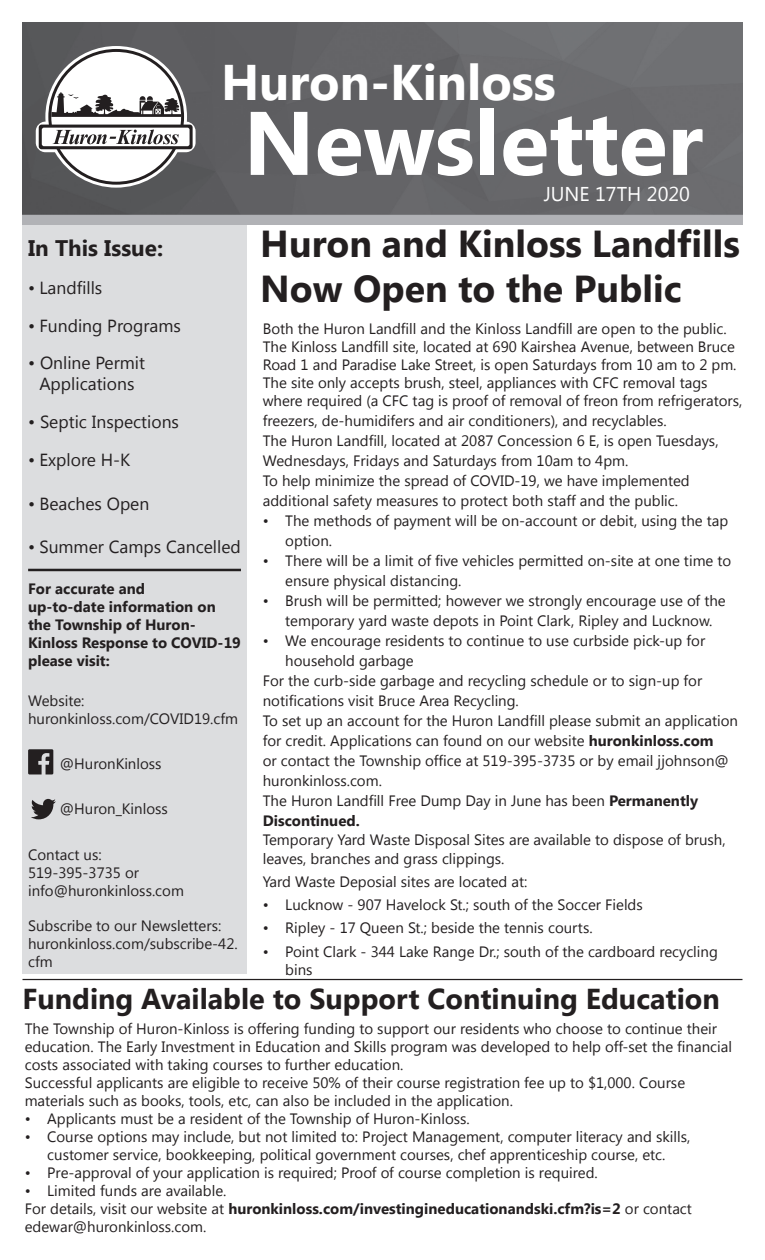
<style>
.page{position:relative;width:765px;height:1260px;background:#fff}
.page>*{position:absolute;margin:0;border:0;box-sizing:border-box;transform-origin:0 0}
.t1{font:700 90px "Segoe UI";color:#fff}
.t2{font:700 50px "Segoe UI";color:#fff}
.t3{font:700 37.5px/45px "Segoe UI";color:#231f20}
.t4{font:700 28.75px "Segoe UI";color:#231f20}
.t5{font:700 22.5px "Segoe UI";color:#231f20}
.t6{font:20px "Segoe UI";color:#fff}
.t7{font:17.5px/21px "Segoe UI";color:#231f20;text-align:center}
.t8{font:15px/18px "Segoe UI";color:#231f20}
.t9{font:700 15px/18px "Segoe UI";color:#231f20}
.s1{font-weight:700}
</style>
<div class="page">
<div style="left:22px;top:223px;width:225px;height:751px;background:#dcdddf"></div>
<hr style="left:28px;top:569px;width:213px;height:2px;background:#231f20">
<svg style="left:28px;top:749px;width:25px;height:25px"></svg>
<svg style="left:31px;top:799px;width:25px;height:20px"></svg>
<img style="left:23px;top:22px;width:720px;height:203px">
<svg style="left:36px;top:46px;width:160px;height:142px"></svg>
<hr style="left:22px;top:979px;width:720px;height:1px;background:#231f20">
<h2 class="t2" style="left:221px;top:47px;width:336px">Huron-Kinloss</h2>
<h1 class="t1" style="left:244px;top:79px;width:461px">Newsletter</h1>
<h3 class="t6" style="left:544px;top:180px;width:148px">June 17th 2020</h3>
<h3 class="t3" style="left:260px;top:219px;width:481px">Huron and Kinloss Landfills<br>Now Open to the Public</h3>
<p class="t8" style="left:263px;top:319px;width:481px">Both the Huron Landfill and the Kinloss Landfill are open to the public.<br>The Kinloss Landfill site, located at 690 Kairshea Avenue, between Bruce Road 1 and Paradise Lake Street, is open Saturdays from 10 am to 2 pm.<br>The site only accepts brush, steel, appliances with CFC removal tags where required (a CFC tag is proof of removal of freon from refrigerators,</p>
<p class="t8" style="left:263px;top:410px;width:457px;line-height:20px">freezers, de-humidifers and air conditioners), and recyclables.<br>The Huron Landfill, located at 2087 Concession 6 E, is open Tuesdays, Wednesdays, Fridays and Saturdays from 10am to 4pm.<br>To help minimize the spread of COVID-19, we have implemented additional safety measures to protect both staff and the public.</p>
<p class="t8" style="left:285px;top:510px;width:445px;line-height:20px;text-indent:-22px">• The methods of payment will be on-account or debit, using the tap option.</p>
<p class="t8" style="left:285px;top:550px;width:447px;line-height:20px;text-indent:-22px">• There will be a limit of five vehicles permitted on-site at one time to ensure physical distancing.</p>
<p class="t8" style="left:285px;top:590px;width:442px;line-height:20px;text-indent:-22px">• Brush will be permitted; however we strongly encourage use of the temporary yard waste depots in Point Clark, Ripley and Lucknow.</p>
<p class="t8" style="left:263px;top:631px;width:444px">• We encourage residents to continue to use curbside pick-up for</p>
<p class="t8" style="left:285px;top:651px;width:130px">household garbage</p>
<p class="t8" style="left:263px;top:671px;width:441px">For the curb-side garbage and recycling schedule or to sign-up for</p>
<p class="t8" style="left:263px;top:691px;width:258px">notifications visit Bruce Area Recycling.</p>
<p class="t8" style="left:263px;top:711px;width:477px">To set up an account for the Huron Landfill please submit an application</p>
<p class="t8" style="left:263px;top:731px;width:452px">for credit. Applications can found on our website <span class="s1">huronkinloss.com</span></p>
<p class="t8" style="left:263px;top:751px;width:468px">or contact the Township office at 519-395-3735 or by email jjohnson@</p>
<p class="t8" style="left:263px;top:771px;width:121px">huronkinloss.com.</p>
<p class="t8" style="left:263px;top:791px;width:437px">The Huron Landfill Free Dump Day in June has been <span class="s1">Permanently</span></p>
<p class="t9" style="left:263px;top:811px;width:99px">Discontinued.</p>
<p class="t8" style="left:263px;top:829px;width:464px;line-height:18.8px">Temporary Yard Waste Disposal Sites are available to dispose of brush, leaves, branches and grass clippings.</p>
<p class="t8" style="left:263px;top:872px;width:266px">Yard Waste Deposial sites are located at:</p>
<p class="t8" style="left:263px;top:895px;width:382px">• Lucknow - 907 Havelock St.; south of the Soccer Fields</p>
<p class="t8" style="left:263px;top:918px;width:331px">• Ripley - 17 Queen St.; beside the tennis courts.</p>
<p class="t8" style="left:285px;top:941px;width:434px;line-height:18.8px;text-indent:-22px">• Point Clark - 344 Lake Range Dr.; south of the cardboard recycling bins</p>
<h3 class="t4" style="left:22px;top:978px;width:699px">Funding Available to Support Continuing Education</h3>
<p class="t8" style="left:25px;top:1019px;width:709px">The Township of Huron-Kinloss is offering funding to support our residents who choose to continue their education. The Early Investment in Education and Skills program was developed to help off-set the financial costs associated with taking courses to further education.<br>Successful applicants are eligible to receive 50% of their course registration fee up to $1,000. Course materials such as books, tools, etc, can also be included in the application.</p>
<p class="t8" style="left:25px;top:1109px;width:447px">• Applicants must be a resident of the Township of Huron-Kinloss.</p>
<p class="t8" style="left:25px;top:1127px;width:667px;text-align:center">• Course options may include, but not limited to: Project Management, computer literacy and skills, customer service, bookkeeping, political government courses, chef apprenticeship course, etc.</p>
<p class="t8" style="left:25px;top:1163px;width:575px">• Pre-approval of your application is required; Proof of course completion is required.</p>
<p class="t8" style="left:25px;top:1181px;width:669px">• Limited funds are available.<br>For details, visit our website at <span class="s1">huronkinloss.com/investingineducationandski.cfm?is=2</span> or contact edewar@huronkinloss.com.</p>
<h3 class="t5" style="left:28px;top:232px;width:136px">In This Issue:</h3>
<p class="t7" style="left:28px;top:276px;width:76px">• Landfills</p>
<p class="t7" style="left:28px;top:314px;width:154px">• Funding Programs</p>
<p class="t7" style="left:28px;top:352px;width:118px">• Online Permit<br>Applications</p>
<p class="t7" style="left:28px;top:411px;width:152px">• Septic Inspections</p>
<p class="t7" style="left:28px;top:449px;width:104px">• Explore H-K</p>
<p class="t7" style="left:28px;top:492px;width:123px">• Beaches Open</p>
<p class="t7" style="left:28px;top:536px;width:214px">• Summer Camps Cancelled</p>
<p class="t9" style="left:28px;top:579px;width:214px">For accurate and<br>up-to-date information on the Township of Huron-<br>Kinloss Response to COVID-19 please visit:</p>
<p class="t8" style="left:28px;top:691px;width:211px">Website: huronkinloss.com/COVID19.cfm</p>
<p class="t8" style="left:60px;top:754px;width:103px">@HuronKinloss</p>
<p class="t8" style="left:60px;top:799px;width:109px">@Huron_Kinloss</p>
<p class="t8" style="left:28px;top:845px;width:157px">Contact us:<br>519-395-3735 or info@huronkinloss.com</p>
<p class="t8" style="left:28px;top:916px;width:211px">Subscribe to our Newsletters: huronkinloss.com/subscribe-42. cfm</p>
</div>
